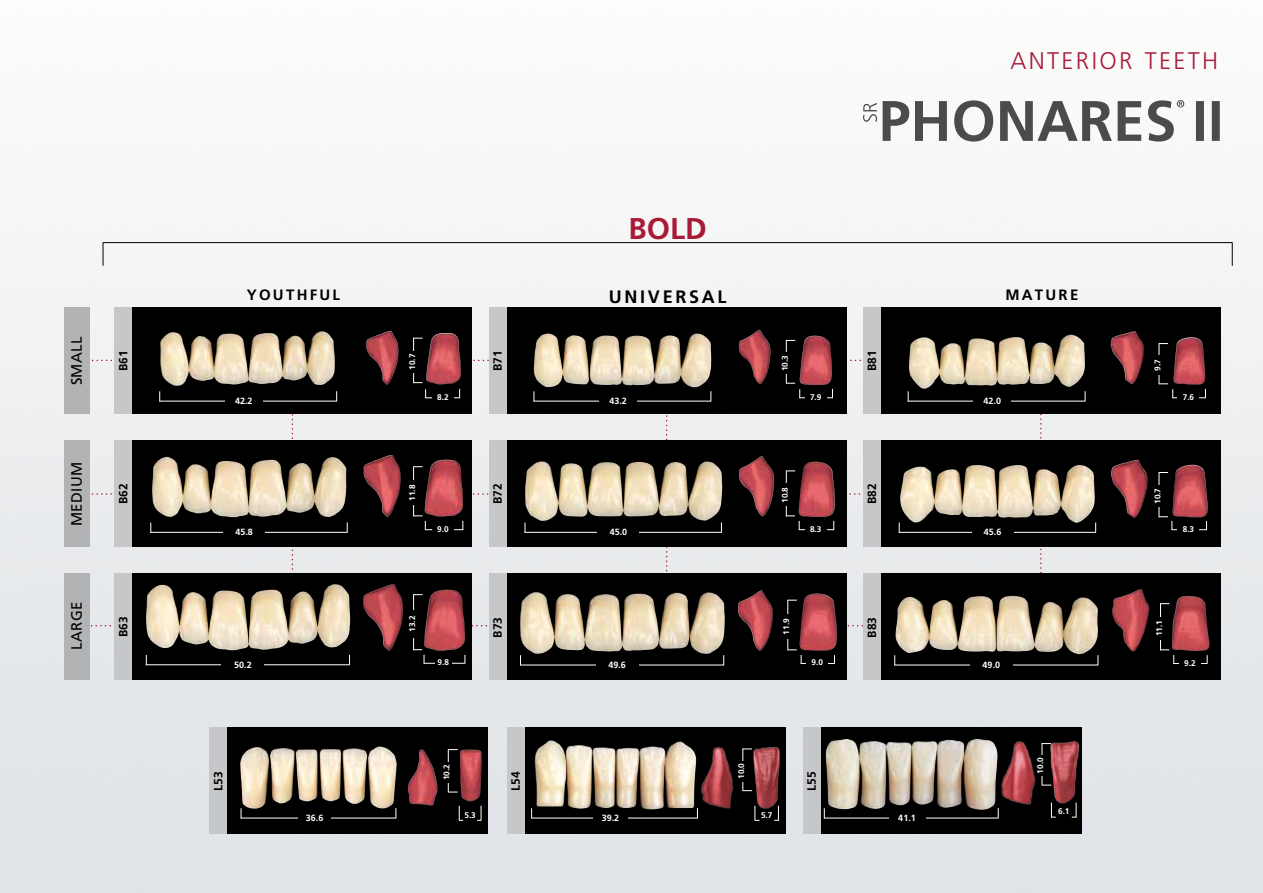
<style>
.page{position:relative;width:1263px;height:893px;background:#fff}
.page>*{position:absolute;margin:0;border:0;box-sizing:border-box;transform-origin:0 0}
.t1{font:700 30px "Frutiger";color:#a81a36}
.t2{font:300 24px "Frutiger";letter-spacing:.1em;color:#a81a36}
.t3{font:700 18px "Frutiger";color:#000}
.t4{font:15px "Frutiger";color:#000}
.t5{font:700 15px "Frutiger";letter-spacing:.15em;color:#000}
.t6{font:700 12px "Frutiger";color:#000}
.t7{font:700 9px "Frutiger";color:#fff}
.t8{font:700 8.25px "Frutiger";color:#fff}
</style>
<div class="page">
<img style="left:0;top:101px;width:1263px;height:792px">
<div style="left:115px;top:307px;width:357px;height:107px;background:#000"></div>
<img style="left:163px;top:332px;width:154px;height:6px">
<div style="left:863px;top:307px;width:357px;height:107px;background:#000"></div>
<img style="left:920px;top:335px;width:150px;height:3px">
<div style="left:489px;top:307px;width:357px;height:107px;background:#000"></div>
<img style="left:597px;top:335px;width:81px;height:3px">
<div style="left:863px;top:440px;width:357px;height:107px;background:#000"></div>
<div style="left:115px;top:573px;width:357px;height:106px;background:#000"></div>
<div style="left:115px;top:307px;width:17px;height:107px;background:#c6c7c8"></div>
<div style="left:115px;top:573px;width:17px;height:106px;background:#c6c7c8"></div>
<div style="left:489px;top:307px;width:17px;height:107px;background:#c6c7c8"></div>
<div style="left:863px;top:307px;width:17px;height:107px;background:#c6c7c8"></div>
<hr style="left:1172px;top:397px;width:34px;height:1px;background:#fff">
<hr style="left:1171px;top:529px;width:36px;height:1px;background:#fff">
<img style="left:432px;top:333px;width:26px;height:5px">
<img style="left:370px;top:331px;width:20px;height:7px">
<img style="left:806px;top:336px;width:19px;height:2px">
<img style="left:746px;top:330px;width:13px;height:8px">
<img style="left:1174px;top:337px;width:31px;height:48px">
<div style="left:1178px;top:394px;width:21px;height:12px;background:#000"></div>
<img style="left:1112px;top:331px;width:22px;height:7px">
<img style="left:1174px;top:465px;width:34px;height:52px">
<div style="left:1178px;top:525px;width:21px;height:12px;background:#000"></div>
<hr style="left:103px;top:242px;width:1129px;height:1px;background:#000">
<svg style="left:103px;top:242px;width:1px;height:24px"></svg>
<svg style="left:1232px;top:242px;width:1px;height:24px"></svg>
<div style="left:64px;top:573px;width:25px;height:106px;background:#b1b3b4"></div>
<div style="left:64px;top:307px;width:25px;height:106px;background:#b1b3b4"></div>
<div style="left:64px;top:441px;width:25px;height:106px;background:#b1b3b4"></div>
<div style="left:489px;top:573px;width:357px;height:106px;background:#000"></div>
<div style="left:489px;top:573px;width:17px;height:106px;background:#c6c7c8"></div>
<hr style="left:520px;top:665px;width:204px;height:1px;background:#fff">
<div style="left:596px;top:661px;width:42px;height:10px;background:#000"></div>
<div style="left:863px;top:573px;width:357px;height:106px;background:#000"></div>
<div style="left:863px;top:573px;width:17px;height:106px;background:#c6c7c8"></div>
<hr style="left:894px;top:665px;width:204px;height:1px;background:#fff">
<div style="left:970px;top:661px;width:43px;height:10px;background:#000"></div>
<img style="left:1174px;top:596px;width:35px;height:55px">
<hr style="left:1173px;top:663px;width:34px;height:1px;background:#fff">
<svg style="left:80px;top:338px;width:1094px;height:327px"></svg>
<div style="left:1179px;top:660px;width:21px;height:11px;background:#000"></div>
<div style="left:507px;top:727px;width:279px;height:106px;background:#000"></div>
<img style="left:534px;top:740px;width:139px;height:70px">
<div style="left:507px;top:727px;width:18px;height:106px;background:#c6c7c8"></div>
<hr style="left:531px;top:818px;width:167px;height:1px;background:#fff">
<div style="left:593px;top:814px;width:35px;height:10px;background:#000"></div>
<img style="left:760px;top:745px;width:39px;height:65px">
<img style="left:673px;top:741px;width:87px;height:80px">
<hr style="left:742px;top:749px;width:1px;height:42px;background:#fff">
<div style="left:738px;top:761px;width:9px;height:20px;background:#000"></div>
<svg style="left:754px;top:806px;width:5px;height:15px"></svg>
<svg style="left:774px;top:806px;width:5px;height:15px"></svg>
<div style="left:803px;top:727px;width:279px;height:106px;background:#000"></div>
<img style="left:825px;top:739px;width:147px;height:71px">
<div style="left:803px;top:727px;width:17px;height:106px;background:#c6c7c8"></div>
<hr style="left:824px;top:818px;width:174px;height:1px;background:#fff">
<div style="left:889px;top:814px;width:36px;height:10px;background:#000"></div>
<img style="left:1060px;top:739px;width:33px;height:68px">
<img style="left:972px;top:739px;width:88px;height:80px">
<hr style="left:1041px;top:743px;width:1px;height:42px;background:#fff">
<div style="left:1037px;top:755px;width:9px;height:21px;background:#000"></div>
<svg style="left:1051px;top:803px;width:5px;height:15px"></svg>
<svg style="left:1072px;top:803px;width:5px;height:15px"></svg>
<div style="left:209px;top:727px;width:279px;height:106px;background:#000"></div>
<img style="left:240px;top:746px;width:157px;height:65px">
<div style="left:209px;top:727px;width:18px;height:106px;background:#c6c7c8"></div>
<hr style="left:241px;top:818px;width:155px;height:1px;background:#fff">
<div style="left:298px;top:814px;width:33px;height:10px;background:#000"></div>
<img style="left:460px;top:750px;width:21px;height:51px">
<hr style="left:448px;top:749px;width:1px;height:43px;background:#fff">
<div style="left:443px;top:762px;width:10px;height:20px;background:#000"></div>
<img style="left:408px;top:749px;width:13px;height:44px">
<svg style="left:459px;top:806px;width:4px;height:15px"></svg>
<svg style="left:477px;top:806px;width:5px;height:15px"></svg>
<svg style="left:883px;top:100px;width:337px;height:42px"></svg>
<svg style="left:863px;top:103px;width:14px;height:19px"></svg>
<h3 class="t4" style="left:68px;top:385px;width:50px;rotate:-90deg">Small</h3>
<h3 class="t4" style="left:68px;top:526px;width:66px;rotate:-90deg">Medium</h3>
<h3 class="t4" style="left:68px;top:650px;width:47px;rotate:-90deg">Large</h3>
<h3 class="t6" style="left:116px;top:371px;width:22px;rotate:-90deg">B61</h3>
<h3 class="t6" style="left:116px;top:504px;width:22px;rotate:-90deg">B62</h3>
<h3 class="t6" style="left:116px;top:637px;width:22px;rotate:-90deg">B63</h3>
<h2 class="t2" style="left:1010px;top:47px;width:209px">ANTERIOR TEETH</h2>
<h1 class="t1" style="left:628px;top:211px;width:80px">BOLD</h1>
<h3 class="t5" style="left:247px;top:286px;width:91px">YOUTHFUL</h3>
<h3 class="t3" style="left:609px;top:286px;width:115px">UNIVERSA L</h3>
<h3 class="t5" style="left:1005px;top:286px;width:29px">MATURE</h3>
<p class="t8" style="left:407px;top:370px;width:18px;rotate:-90deg">10.7</p>
<h3 class="t6" style="left:491px;top:371px;width:22px;rotate:-90deg">B71</h3>
<p class="t8" style="left:780px;top:371px;width:18px;rotate:-90deg">10.3</p>
<h3 class="t6" style="left:865px;top:371px;width:22px;rotate:-90deg">B81</h3>
<p class="t7" style="left:235px;top:396px;width:19px">42.2</p>
<p class="t8" style="left:437px;top:392px;width:13px">8.2</p>
<p class="t7" style="left:609px;top:396px;width:19px">43.2</p>
<p class="t8" style="left:810px;top:392px;width:13px">7.9</p>
<p class="t7" style="left:983px;top:396px;width:19px">42.0</p>
<p class="t8" style="left:407px;top:501px;width:18px;rotate:-90deg">11.8</p>
<h3 class="t6" style="left:491px;top:504px;width:22px;rotate:-90deg">B72</h3>
<p class="t8" style="left:780px;top:503px;width:18px;rotate:-90deg">10.8</p>
<h3 class="t6" style="left:865px;top:504px;width:22px;rotate:-90deg">B82</h3>
<p class="t7" style="left:235px;top:527px;width:19px">45.8</p>
<p class="t8" style="left:437px;top:524px;width:13px">9.0</p>
<p class="t7" style="left:610px;top:527px;width:19px">45.0</p>
<p class="t8" style="left:810px;top:524px;width:13px">8.3</p>
<p class="t7" style="left:984px;top:527px;width:19px">45.6</p>
<p class="t8" style="left:407px;top:632px;width:18px;rotate:-90deg">13.2</p>
<h3 class="t6" style="left:491px;top:637px;width:22px;rotate:-90deg">B73</h3>
<p class="t8" style="left:781px;top:635px;width:18px;rotate:-90deg">11.9</p>
<h3 class="t6" style="left:865px;top:637px;width:22px;rotate:-90deg">B83</h3>
<p class="t7" style="left:234px;top:659px;width:19px">50.2</p>
<p class="t8" style="left:437px;top:657px;width:13px">9.8</p>
<p class="t7" style="left:608px;top:660px;width:19px">49.6</p>
<p class="t8" style="left:811px;top:658px;width:13px">9.0</p>
<p class="t7" style="left:983px;top:660px;width:19px">49.0</p>
<h3 class="t6" style="left:211px;top:791px;width:21px;rotate:-90deg">L53</h3>
<p class="t7" style="left:306px;top:813px;width:19px">36.6</p>
<p class="t8" style="left:442px;top:780px;width:18px;rotate:-90deg">10.2</p>
<p class="t8" style="left:464px;top:810px;width:13px">5.3</p>
<h3 class="t6" style="left:509px;top:791px;width:21px;rotate:-90deg">L54</h3>
<p class="t7" style="left:602px;top:813px;width:19px">39.2</p>
<p class="t8" style="left:736px;top:779px;width:18px;rotate:-90deg">10.0</p>
<p class="t8" style="left:761px;top:810px;width:13px">5.7</p>
<h3 class="t6" style="left:804px;top:791px;width:21px;rotate:-90deg">L55</h3>
<p class="t7" style="left:898px;top:813px;width:19px">41.1</p>
<p class="t8" style="left:1035px;top:773px;width:18px;rotate:-90deg">10.0</p>
<p class="t8" style="left:1058px;top:807px;width:13px">6.1</p>
<p class="t8" style="left:1153px;top:371px;width:13px;rotate:-90deg">9.7</p>
<p class="t8" style="left:1183px;top:392px;width:13px">7.6</p>
<p class="t8" style="left:1153px;top:504px;width:18px;rotate:-90deg">10.7</p>
<p class="t8" style="left:1183px;top:524px;width:13px">8.3</p>
<p class="t8" style="left:1154px;top:636px;width:18px;rotate:-90deg">11.1</p>
<p class="t8" style="left:1184px;top:658px;width:13px">9.2</p>
</div>
